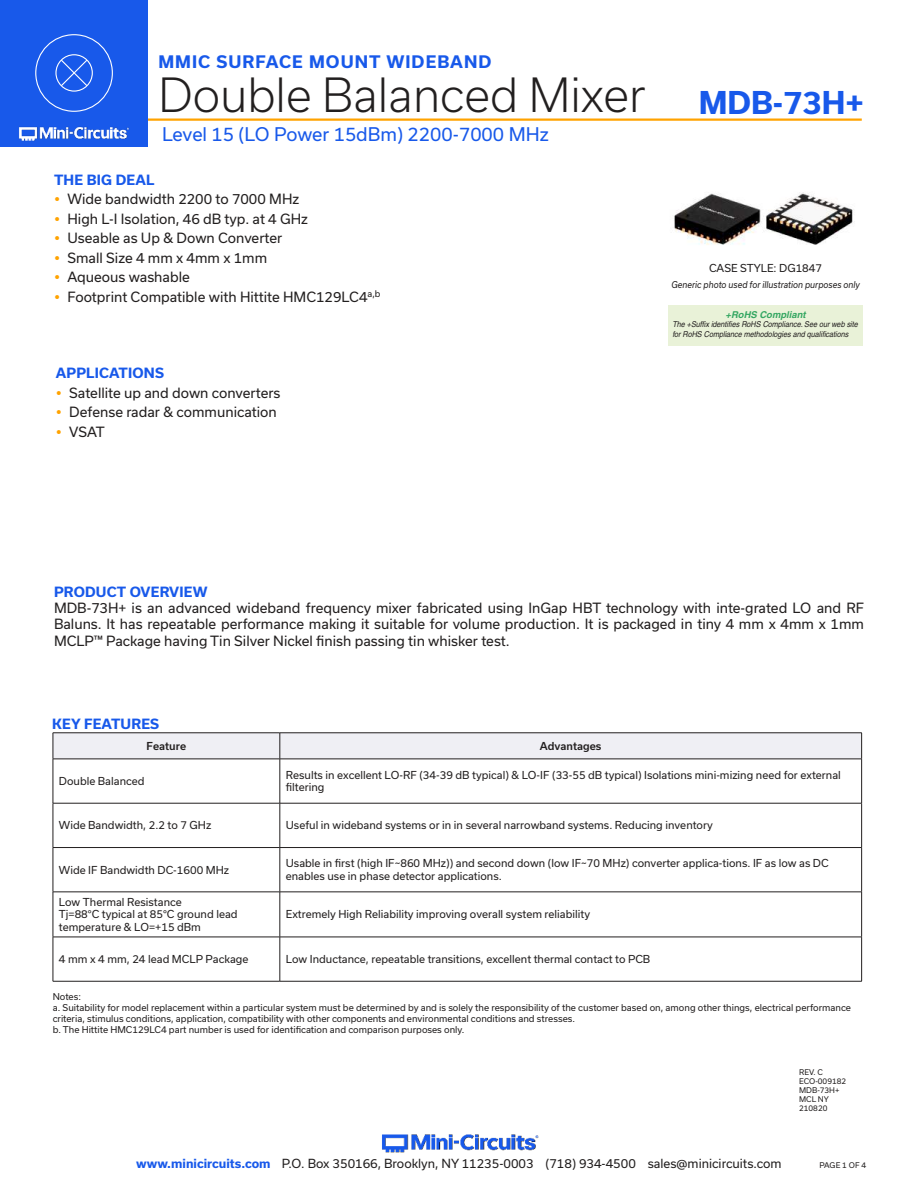
<style>
.page{position:relative;width:918px;height:1188px;background:#fff}
.page>*{position:absolute;margin:0;border:0;box-sizing:border-box;transform-origin:0 0}
.t1{font:300 45px "Usual";color:#221f1f}
.t2{font:700 30px "Usual";color:#1859ea}
.t3{font:18px "Usual";color:#1859ea}
.t4{font:700 16.5px "Usual";letter-spacing:.065em;color:#1859ea}
.t5{font:13.5px/19.5px "Usual";color:#221f1f}
.t6{font:700 13.5px "Usual";letter-spacing:.015em;color:#1859ea}
.t7{font:12px "Usual";color:#221f1f}
.t8{font:10.5px/12.6px "Usual";color:#221f1f}
.t9{font:500 10.5px "Usual";color:#221f1f}
.t10{font:italic 700 9.45px "Helvetica";color:rgb(7 148 68/.8)}
.t11{font:9px/10.8px "Usual";color:#221f1f}
.t12{font:italic 9px "Usual";color:#221f1f;scale:.9 1}
.t13{font:italic 8.1px/9.8px "Helvetica";color:#221f1f;scale:.9 1}
.t14{font:7.5px/9px "Usual";color:#221f1f}
.s1{font-weight:700;color:#1859ea}
</style>
<div class="page">
<hr style="left:129px;top:118px;width:733px;height:3px;background:#ffa300">
<div style="left:0;top:0;width:147px;height:147px;background:#1859ea"></div>
<hr style="left:917px;top:0;width:1px;height:147px;background:#1859ea">
<img style="left:19px;top:126px;width:110px;height:15px">
<div style="left:35px;top:34px;width:78px;height:78px;border:1px solid #fff;border-radius:50%"></div>
<div style="left:55px;top:54px;width:38px;height:38px;border:1px solid #fff;border-radius:50%"></div>
<svg style="left:60px;top:59px;width:29px;height:28px"></svg>
<img style="left:382px;top:1134px;width:157px;height:19px">
<svg style="left:53px;top:733px;width:809px;height:26px"></svg>
<hr style="left:53px;top:759px;width:1px;height:44px;background:#221f1f">
<hr style="left:280px;top:759px;width:1px;height:44px;background:#221f1f">
<hr style="left:861px;top:759px;width:1px;height:44px;background:#221f1f">
<hr style="left:53px;top:803px;width:1px;height:44px;background:#221f1f">
<hr style="left:280px;top:803px;width:1px;height:44px;background:#221f1f">
<hr style="left:861px;top:803px;width:1px;height:44px;background:#221f1f">
<hr style="left:53px;top:848px;width:1px;height:44px;background:#221f1f">
<hr style="left:280px;top:848px;width:1px;height:44px;background:#221f1f">
<hr style="left:861px;top:848px;width:1px;height:44px;background:#221f1f">
<hr style="left:53px;top:892px;width:1px;height:45px;background:#221f1f">
<hr style="left:280px;top:892px;width:1px;height:45px;background:#221f1f">
<hr style="left:861px;top:892px;width:1px;height:45px;background:#221f1f">
<hr style="left:53px;top:937px;width:1px;height:44px;background:#221f1f">
<hr style="left:280px;top:937px;width:1px;height:44px;background:#221f1f">
<hr style="left:861px;top:937px;width:1px;height:44px;background:#221f1f">
<hr style="left:53px;top:759px;width:227px;height:1px;background:#221f1f">
<hr style="left:280px;top:759px;width:582px;height:1px;background:#221f1f">
<hr style="left:53px;top:803px;width:227px;height:1px;background:#221f1f">
<hr style="left:280px;top:803px;width:582px;height:1px;background:#221f1f">
<hr style="left:53px;top:847px;width:227px;height:1px;background:#221f1f">
<hr style="left:280px;top:847px;width:582px;height:1px;background:#221f1f">
<hr style="left:53px;top:892px;width:227px;height:1px;background:#221f1f">
<hr style="left:280px;top:892px;width:582px;height:1px;background:#221f1f">
<hr style="left:53px;top:937px;width:227px;height:1px;background:#221f1f">
<hr style="left:280px;top:937px;width:582px;height:1px;background:#221f1f">
<hr style="left:53px;top:981px;width:227px;height:1px;background:#221f1f">
<hr style="left:280px;top:981px;width:582px;height:1px;background:#221f1f">
<div style="left:668px;top:306px;width:195px;height:40px;background:#e9f2d8"></div>
<img style="left:674px;top:192px;width:181px;height:53px">
<h3 class="t4" style="left:158px;top:53px;width:335px">MMIC SURFACE MOUNT WIDEBAND</h3>
<h1 class="t1" style="left:158px;top:71px;width:489px">Double Balanced Mixer</h1>
<h3 class="t3" style="left:162px;top:127px;width:388px">Level 15 (LO Power 15dBm) 2200-7000 MHz</h3>
<p class="t6" style="left:54px;top:174px;width:102px">THE BIG DEAL</p>
<p class="t5" style="left:68px;top:190px;width:315px">Wide bandwidth 2200 to 7000 MHz<br>High L-I Isolation, 46 dB typ. at 4 GHz<br>Useable as Up &amp; Down Converter<br>Small Size 4 mm x 4mm x 1mm<br>Aqueous washable<br>Footprint Compatible with Hittite HMC129LC4<sup>a,b</sup></p>
<p class="t6" style="left:56px;top:368px;width:110px">APPLICATIONS</p>
<p class="t5" style="left:69px;top:384px;width:213px">Satellite up and down converters<br>Defense radar &amp; communication<br>VSAT</p>
<h2 class="t2" style="left:699px;top:86px;width:167px">MDB-73H+</h2>
<p class="t8" style="left:709px;top:262px;width:115px">CASE STYLE: DG1847</p>
<p class="t12" style="left:671px;top:281px;width:211px">Generic photo used for illustration purposes only</p>
<p class="t10" style="left:726px;top:311px;width:83px">+RoHS Compliant</p>
<p class="t13" style="left:672px;top:320px;width:209px">The +Suffix identifies RoHS Compliance.See our web site for RoHS Compliance methodologies and qualifications</p>
<p class="t6" style="left:54px;top:586px;width:155px">PRODUCT OVERVIEW</p>
<p class="t5" style="left:54px;top:601px;width:812px;line-height:16.2px;text-align:justify">MDB-73H+ is an advanced wideband frequency mixer fabricated using InGap HBT technology with inte-grated LO and RF Baluns. It has repeatable performance making it suitable for volume production. It is packaged in tiny 4 mm x 4mm x 1mm MCLP™ Package having Tin Silver Nickel finish passing tin whisker test.</p>
<p class="t6" style="left:52px;top:718px;width:108px">KEY FEATURES</p>
<p class="t9" style="left:147px;top:741px;width:41px">Feature</p>
<p class="t9" style="left:540px;top:741px;width:63px">Advantages</p>
<p class="t8" style="left:59px;top:776px;width:87px">Double Balanced</p>
<p class="t8" style="left:286px;top:769px;width:557px">Results in excellent LO-RF (34-39 dB typical) &amp; LO-IF (33-55 dB typical) Isolations mini-mizing need for external filtering</p>
<p class="t8" style="left:59px;top:820px;width:154px">Wide Bandwidth, 2.2 to 7 GHz</p>
<p class="t8" style="left:286px;top:820px;width:429px">Useful in wideband systems or in in several narrowband systems. Reducing inventory</p>
<p class="t8" style="left:59px;top:864px;width:172px">Wide IF Bandwidth DC-1600 MHz</p>
<p class="t8" style="left:286px;top:858px;width:544px">Usable in first (high IF~860 MHz)) and second down (low IF~70 MHz) converter applica-tions. IF as low as DC enables use in phase detector applications.</p>
<p class="t8" style="left:59px;top:896px;width:180px">Low Thermal Resistance<br>Tj=88°C typical at 85°C ground lead temperature &amp; LO=+15 dBm</p>
<p class="t8" style="left:286px;top:909px;width:306px">Extremely High Reliability improving overall system reliability</p>
<p class="t8" style="left:59px;top:954px;width:191px">4 mm x 4 mm, 24 lead MCLP Package</p>
<p class="t8" style="left:286px;top:954px;width:366px">Low Inductance, repeatable transitions, excellent thermal contact to PCB</p>
<p class="t11" style="left:53px;top:992px;width:800px">Notes:<br>a. Suitability for model replacement within a particular system must be determined by and is solely the responsibility of the customer based on, among other things, electrical performance criteria, stimulus conditions, application, compatibility with other components and environmental conditions and stresses.<br>b. The Hittite HMC129LC4 part number is used for identification and comparison purposes only.</p>
<p class="t14" style="left:799px;top:1068px;width:48px">REV. C<br>ECO-009182<br>MDB-73H+<br>MCL NY<br>210820</p>
<p class="t7" style="left:136px;top:1159px;width:647px"><span class="s1">www.minicircuits.com</span> P.O. Box 350166, Brooklyn, NY 11235-0003 (718) 934-4500 sales@minicircuits.com</p>
<p class="t14" style="left:819px;top:1162px;width:48px">PAGE 1 OF 4</p>
</div>
